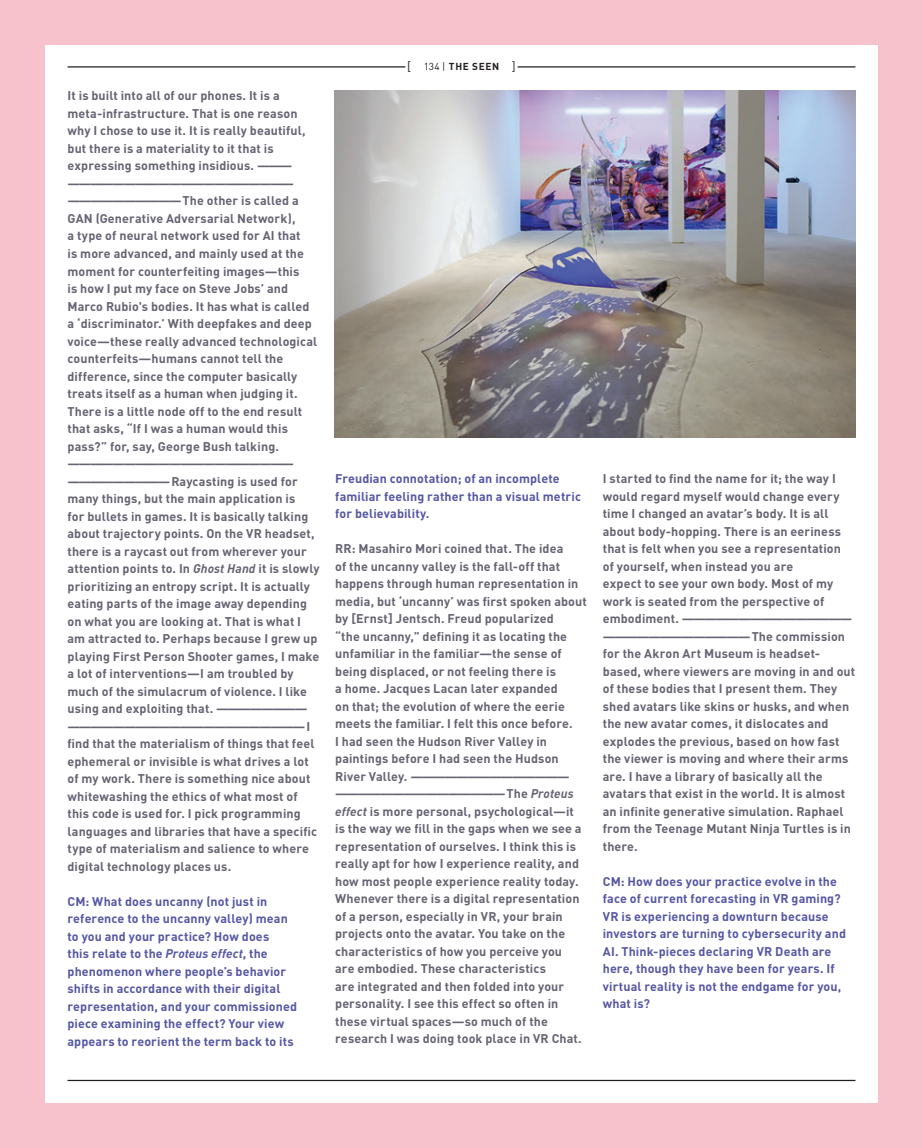
<style>
.page{position:relative;width:923px;height:1148px;background:#fff}
.page>*{position:absolute;margin:0;border:0;box-sizing:border-box;transform-origin:0 0}
.t1{font:700 12.5px/17.5px "DIN";letter-spacing:.01em;color:#676373}
.t2{font:700 12.5px/17.5px "DIN";letter-spacing:.01em;color:#5557a5}
.t3{font:12.5px "DIN Pro";color:#231f20}
.t4{font:700 10px "DIN Pro";letter-spacing:.065em;color:#231f20}
.s1{font-style:italic}
.s2{font-weight:400}
.s3{font-weight:400;font-size:12.5px}
</style>
<div class="page">
<div style="left:0;top:0;width:922px;height:1148px;background:#f7c2cc"></div>
<div style="left:45px;top:45px;width:833px;height:1057px;background:#fff"></div>
<hr style="left:68px;top:1079px;width:787px;height:2px;background:#231f20">
<hr style="left:517px;top:66px;width:338px;height:2px;background:#231f20">
<hr style="left:68px;top:66px;width:337px;height:2px;background:#231f20">
<img style="left:334px;top:90px;width:521px;height:347px">
<p class="t1" style="left:67px;top:87px;width:253px">It is built into all of our phones. It is a meta-infrastructure. That is one reason why I chose to use it. It is really beautiful, but there is a materiality to it that is expressing something insidious. ——— ———————————————————— ——————————The other is called a GAN (Generative Adversarial Network),<br>a type of neural network used for AI that<br>is more advanced, and mainly used at the moment for counterfeiting images—this<br>is how I put my face on Steve Jobs’ and Marco Rubio's bodies. It has what is called<br>a ‘discriminator.’ With deepfakes and deep voice—these really advanced technological counterfeits—humans cannot tell the difference, since the computer basically treats itself as a human when judging it.<br>There is a little node off to the end result that asks, “If I was a human would this pass?” for, say, George Bush talking. ———————————————————— —————————Raycasting is used for many things, but the main application is<br>for bullets in games. It is basically talking about trajectory points. On the VR headset, there is a raycast out from wherever your attention points to. In <span class="s1">Ghost Hand</span> it is slowly prioritizing an entropy script. It is actually eating parts of the image away depending on what you are looking at. That is what I am attracted to. Perhaps because I grew up playing First Person Shooter games, I make a lot of interventions—I am troubled by much of the simulacrum of violence. I like using and exploiting that. ———————— ————————————————————— I find that the materialism of things that feel ephemeral or invisible is what drives a lot of my work. There is something nice about whitewashing the ethics of what most of this code is used for. I pick programming languages and libraries that have a specific type of materialism and salience to where digital technology places us.</p>
<p class="t2" style="left:67px;top:892px;width:231px">CM: What does uncanny (not just in reference to the uncanny valley) mean to you and your practice? How does<br>this relate to the <span class="s1">Proteus effect</span>, the phenomenon where people’s behavior shifts in accordance with their digital representation, and your commissioned piece examining the effect? Your view appears to reorient the term back to its</p>
<p class="t3" style="left:407px;top:58px;width:5px">[</p>
<p class="t4" style="left:424px;top:60px;width:93px"><span class="s2">134 |</span> THE SEEN <span class="s3">]</span></p>
<p class="t2" style="left:335px;top:469px;width:247px">Freudian connotation; of an incomplete familiar feeling rather than a visual metric for believability.</p>
<p class="t1" style="left:335px;top:539px;width:253px">RR: Masahiro Mori coined that. The idea<br>of the uncanny valley is the fall-off that happens through human representation in media, but ‘uncanny’ was first spoken about by [Ernst] Jentsch. Freud popularized<br>“the uncanny,” defining it as locating the unfamiliar in the familiar—the sense of being displaced, or not feeling there is<br>a home. Jacques Lacan later expanded<br>on that; the evolution of where the eerie meets the familiar. I felt this once before.<br>I had seen the Hudson River Valley in paintings before I had seen the Hudson River Valley. —————————————— ——————————————— The <span class="s1">Proteus effect</span> is more personal, psychological—it is the way we fill in the gaps when we see a representation of ourselves. I think this is really apt for how I experience reality, and how most people experience reality today.<br>Whenever there is a digital representation of a person, especially in VR, your brain projects onto the avatar. You take on the characteristics of how you perceive you<br>are embodied. These characteristics<br>are integrated and then folded into your personality. I see this effect so often in these virtual spaces—so much of the research I was doing took place in VR Chat.</p>
<p class="t1" style="left:602px;top:469px;width:254px">I started to find the name for it; the way I would regard myself would change every time I changed an avatar’s body. It is all about body-hopping. There is an eeriness that is felt when you see a representation of yourself, when instead you are<br>expect to see your own body. Most of my work is seated from the perspective of embodiment. ——————————————— —————————————The commission for the Akron Art Museum is headset&shy;based, where viewers are moving in and out of these bodies that I present them. They shed avatars like skins or husks, and when the new avatar comes, it dislocates and explodes the previous, based on how fast the viewer is moving and where their arms are. I have a library of basically all the avatars that exist in the world. It is almost an infinite generative simulation. Raphael from the Teenage Mutant Ninja Turtles is in there.</p>
<p class="t2" style="left:602px;top:872px;width:245px">CM: How does your practice evolve in the face of current forecasting in VR gaming?<br>VR is experiencing a downturn because investors are turning to cybersecurity and AI. Think-pieces declaring VR Death are here, though they have been for years. If virtual reality is not the endgame for you, what is?</p>
</div>
